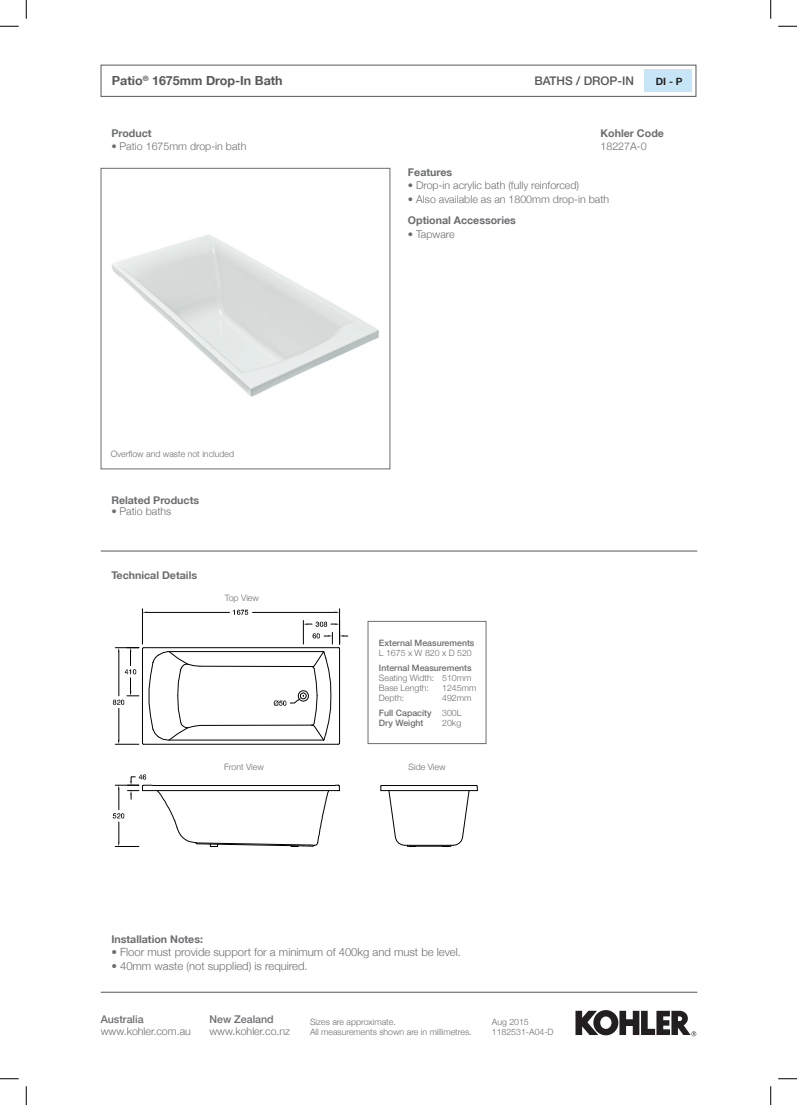
<style>
.page{position:relative;width:797px;height:1105px;background:#fff}
.page>*{position:absolute;margin:0;border:0;box-sizing:border-box;transform-origin:0 0}
.t1{font:700 12.5px "Helvetica Neue LT";color:#57585a}
.t2{font:500 11.88px "Helvetica Neue LT";color:#57585a}
.t3{font:300 11.25px "Helvetica Neue LT";color:#6c6d70}
.body_copy{font:300 10.62px "Helvetica Neue LT";color:#6c6d70}
.Body_copy_heading{font:700 10.62px "Helvetica Neue LT";color:#6c6d70}
.t4{font:500 10.62px "Helvetica Neue LT";color:#6c6d70}
.t5{font:700 10px "Helvetica Neue LT";color:#231f20}
.digram_headings{font:300 8.75px/10px "Helvetica Neue LT";color:#6c6d70}
.digram_headings-2{font:500 8.75px "Helvetica Neue LT";color:#6c6d70}
.body_copy-2{font:300 8.75px "Helvetica Neue LT";color:#6c6d70}
</style>
<div class="page">
<hr style="left:101px;top:992px;width:596px;height:1px;background:#57585a">
<svg style="left:575px;top:1010px;width:121px;height:26px"></svg>
<div style="left:101px;top:65px;width:595px;height:32px;border:1px solid #57585a"></div>
<div style="left:644px;top:69px;width:48px;height:23px;background:#c6e6f8"></div>
<svg style="left:112px;top:608px;width:374px;height:239px"></svg>
<hr style="left:748px;top:601px;width:1px;height:262px;background:#000">
<hr style="left:103px;top:601px;width:1px;height:262px;background:#000">
<hr style="left:101px;top:551px;width:596px;height:1px;background:#57585a">
<img style="left:111px;top:234px;width:268px;height:163px">
<div style="left:101px;top:168px;width:289px;height:301px;border:1px solid #6c6d70"></div>
<div style="left:368px;top:621px;width:118px;height:123px;border:1px solid #6c6d70"></div>
<svg style="left:0;top:25px;width:19px;height:2px"></svg>
<svg style="left:778px;top:25px;width:19px;height:2px"></svg>
<svg style="left:0;top:1078px;width:19px;height:1px"></svg>
<svg style="left:778px;top:1078px;width:19px;height:1px"></svg>
<svg style="left:25px;top:0;width:2px;height:19px"></svg>
<svg style="left:25px;top:1086px;width:2px;height:19px"></svg>
<svg style="left:770px;top:0;width:1px;height:19px"></svg>
<svg style="left:770px;top:1086px;width:1px;height:19px"></svg>
<h1 class="t1" style="left:112px;top:73px;width:172px">Patio<sup>®</sup> 1675mm Drop-In Bath</h1>
<h2 class="t2" style="left:534px;top:74px;width:101px">BATHS / DROP-IN</h2>
<p class="t5" style="left:656px;top:75px;width:28px">DI - P</p>
<p class="Body_copy_heading" style="left:111px;top:126px;width:42px">Product</p>
<p class="body_copy" style="left:111px;top:140px;width:137px">• Patio 1675mm drop-in bath</p>
<p class="digram_headings" style="left:111px;top:449px;width:125px">Overflow and waste not included</p>
<p class="Body_copy_heading" style="left:111px;top:494px;width:89px">Related Products</p>
<p class="body_copy" style="left:111px;top:505px;width:62px">• Patio baths</p>
<p class="Body_copy_heading" style="left:111px;top:568px;width:87px">Technical Details</p>
<p class="digram_headings" style="left:225px;top:593px;width:36px">Top View</p>
<p class="Body_copy_heading" style="left:600px;top:126px;width:65px">Kohler Code</p>
<p class="body_copy" style="left:600px;top:140px;width:48px">18227A-0</p>
<p class="Body_copy_heading" style="left:408px;top:165px;width:46px">Features</p>
<p class="body_copy" style="left:408px;top:179px;width:173px">• Drop-in acrylic bath (fully reinforced)</p>
<p class="body_copy" style="left:408px;top:193px;width:203px">• Also available as an 1800mm drop-in bath</p>
<p class="Body_copy_heading" style="left:408px;top:214px;width:109px">Optional Accessories</p>
<p class="body_copy" style="left:408px;top:227px;width:48px">• Tapware</p>
<p class="digram_headings-2" style="left:379px;top:637px;width:97px">External Measurements</p>
<p class="digram_headings" style="left:379px;top:647px;width:94px">L 1675 x W 820 x D 520</p>
<p class="digram_headings-2" style="left:379px;top:662px;width:94px">Internal Measurements</p>
<p class="digram_headings" style="left:379px;top:672px;width:57px">Seating Width:</p>
<p class="digram_headings" style="left:379px;top:682px;width:52px">Base Length:</p>
<p class="digram_headings" style="left:379px;top:692px;width:27px">Depth:</p>
<p class="digram_headings-2" style="left:379px;top:707px;width:54px">Full Capacity</p>
<p class="digram_headings-2" style="left:379px;top:717px;width:46px">Dry Weight</p>
<p class="body_copy-2" style="left:442px;top:672px;width:31px">510mm</p>
<p class="body_copy-2" style="left:442px;top:682px;width:36px">1245mm</p>
<p class="body_copy-2" style="left:442px;top:692px;width:31px">492mm</p>
<p class="body_copy-2" style="left:442px;top:707px;width:21px">300L</p>
<p class="body_copy-2" style="left:442px;top:717px;width:20px">20kg</p>
<p class="digram_headings" style="left:224px;top:761px;width:41px">Front View</p>
<p class="digram_headings" style="left:408px;top:761px;width:39px">Side View</p>
<p class="Body_copy_heading" style="left:111px;top:932px;width:93px">Installation Notes:</p>
<p class="t3" style="left:111px;top:945px;width:351px">• Floor must provide support for a minimum of 400kg and must be level.</p>
<p class="t3" style="left:111px;top:959px;width:198px">• 40mm waste (not supplied) is required.</p>
<p class="t4" style="left:101px;top:1013px;width:44px">Australia</p>
<p class="body_copy" style="left:101px;top:1025px;width:92px">www.kohler.com.au</p>
<p class="t4" style="left:209px;top:1013px;width:66px">New Zealand</p>
<p class="body_copy" style="left:209px;top:1025px;width:82px">www.kohler.co.nz</p>
<p class="digram_headings" style="left:310px;top:1017px;width:163px">Sizes are approximate.<br>All measurements shown are in millimetres.</p>
<p class="digram_headings" style="left:492px;top:1017px;width:63px">Aug 2015<br>1182531-A04-D</p>
</div>
